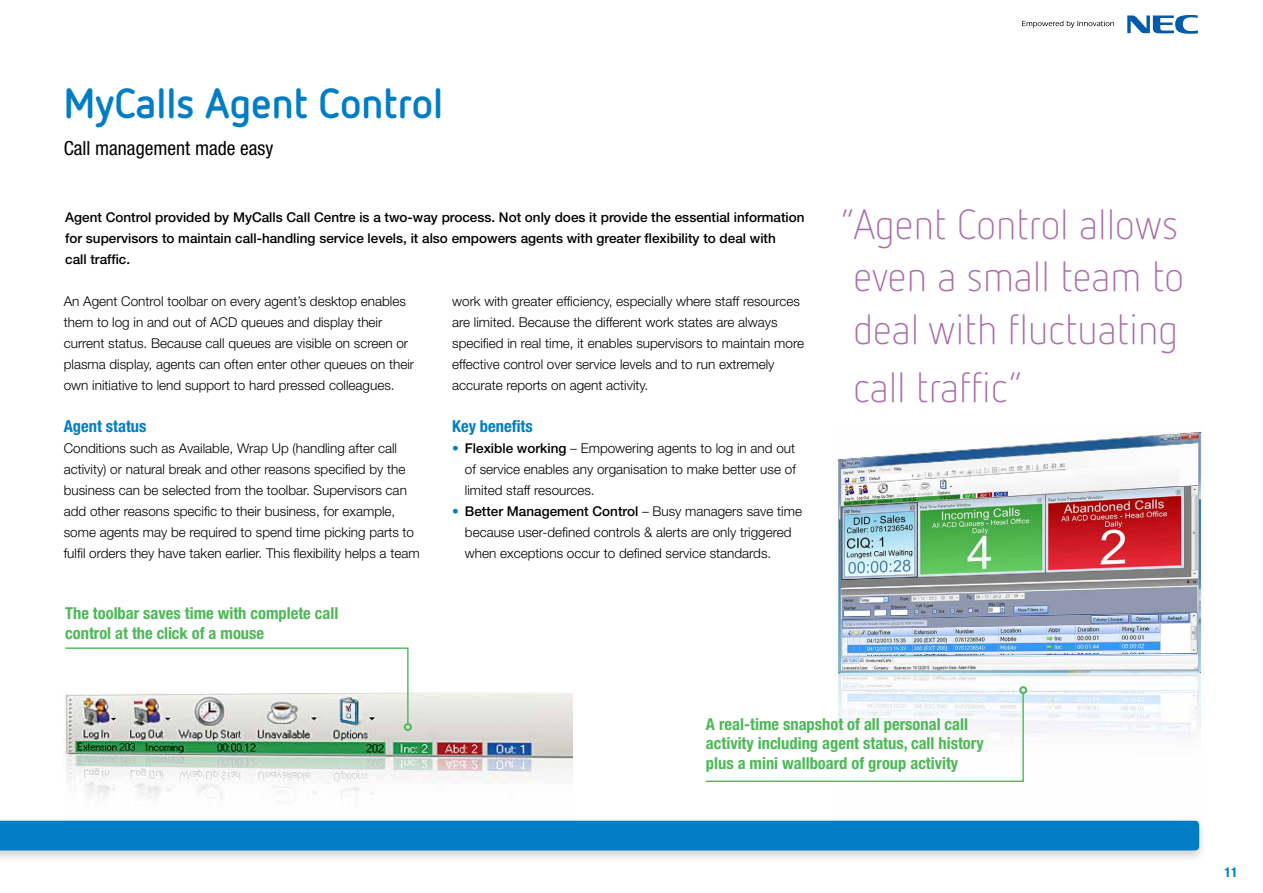
<style>
.page{position:relative;width:1263px;height:893px;background:#fff}
.page>*{position:absolute;margin:0;border:0;box-sizing:border-box;transform-origin:0 0}
.t1{font:300 42px/52.5px "Netto OT";color:#a96fa9;text-align:center}
.t2{font:700 42px "Netto OT";color:#007dc5}
.t3{font:condensed 19.5px "Helvetica Neue LT Pro";color:#000}
.t4{font:700 condensed 16.5px/19.5px "Helvetica Neue LT Pro";color:#4db857}
.t5{font:700 condensed 16.5px "Helvetica Neue LT Pro";color:#007dc5}
.t6{font:300 13.5px/21px "Helvetica Neue LT Pro";color:#000}
.t7{font:500 13.5px/21px "Helvetica Neue LT Pro";color:#000}
.t8{font:700 condensed 13.5px "Helvetica Neue LT Pro";color:#007dc5}
.s1{color:#007dc5}
.s2{font-weight:500}
</style>
<div class="page">
<img style="left:835px;top:432px;width:369px;height:305px">
<img style="left:63px;top:692px;width:510px;height:107px">
<div style="left:0;top:816px;width:1208px;height:48px;background:#000;opacity:.2"></div>
<div style="left:0;top:821px;width:1199px;height:29px;background:#007dc5"></div>
<svg style="left:705px;top:686px;width:322px;height:96px"></svg>
<svg style="left:64px;top:647px;width:348px;height:84px"></svg>
<svg style="left:1022px;top:21px;width:92px;height:7px"></svg>
<svg style="left:1127px;top:15px;width:71px;height:19px"></svg>
<h1 class="t2" style="left:64px;top:76px;width:381px">MyCalls Agent Control</h1>
<h2 class="t3" style="left:64px;top:137px;width:211px">Call management made easy</h2>
<p class="t7" style="left:65px;top:207px;width:741px">Agent Control provided by MyCalls Call Centre is a two-way process. Not only does it provide the essential information for supervisors to maintain call-handling service levels, it also empowers agents with greater flexibility to deal with<br>call traffic.</p>
<p class="t6" style="left:452px;top:290px;width:353px">work with greater efficiency, especially where staff resources are limited. Because the different work states are always specified in real time, it enables supervisors to maintain more effective control over service levels and to run extremely accurate reports on agent activity.</p>
<p class="t5" style="left:452px;top:416px;width:82px">Key benefits</p>
<p class="t6" style="left:465px;top:437px;width:332px;text-align:justify;text-indent:-13px"><span class="s1">•</span> <span class="s2">Flexible working</span> – Empowering agents to log in and out of service enables any organisation to make better use of limited staff resources.</p>
<p class="t6" style="left:465px;top:500px;width:339px;text-indent:-13px"><span class="s1">•</span> <span class="s2">Better Management Control</span> – Busy managers save time because user-defined controls &amp; alerts are only triggered when exceptions occur to defined service standards.</p>
<p class="t6" style="left:64px;top:290px;width:352px">An Agent Control toolbar on every agent’s desktop enables them to log in and out of ACD queues and display their current status. Because call queues are visible on screen or plasma display, agents can often enter other queues on their own initiative to lend support to hard pressed colleagues.</p>
<p class="t5" style="left:64px;top:416px;width:84px">Agent status</p>
<p class="t6" style="left:64px;top:437px;width:357px">Conditions such as Available, Wrap Up (handling after call activity) or natural break and other reasons specified by the business can be selected from the toolbar. Supervisors can add other reasons specific to their business, for example, some agents may be required to spend time picking parts to fulfil orders they have taken earlier. This flexibility helps a team</p>
<p class="t4" style="left:65px;top:604px;width:275px">The toolbar saves time with complete call control at the click of a mouse</p>
<h1 class="t1" style="left:840px;top:197px;width:345px">“Agent Control allows even a small team to deal with fluctuating</h1>
<h1 class="t1" style="left:853px;top:361px;width:171px">call traffic”</h1>
<p class="t4" style="left:706px;top:714px;width:280px">A real-time snapshot of all personal call activity including agent status, call history plus a mini wallboard of group activity</p>
<p class="t8" style="left:1224px;top:864px;width:14px">11</p>
</div>
